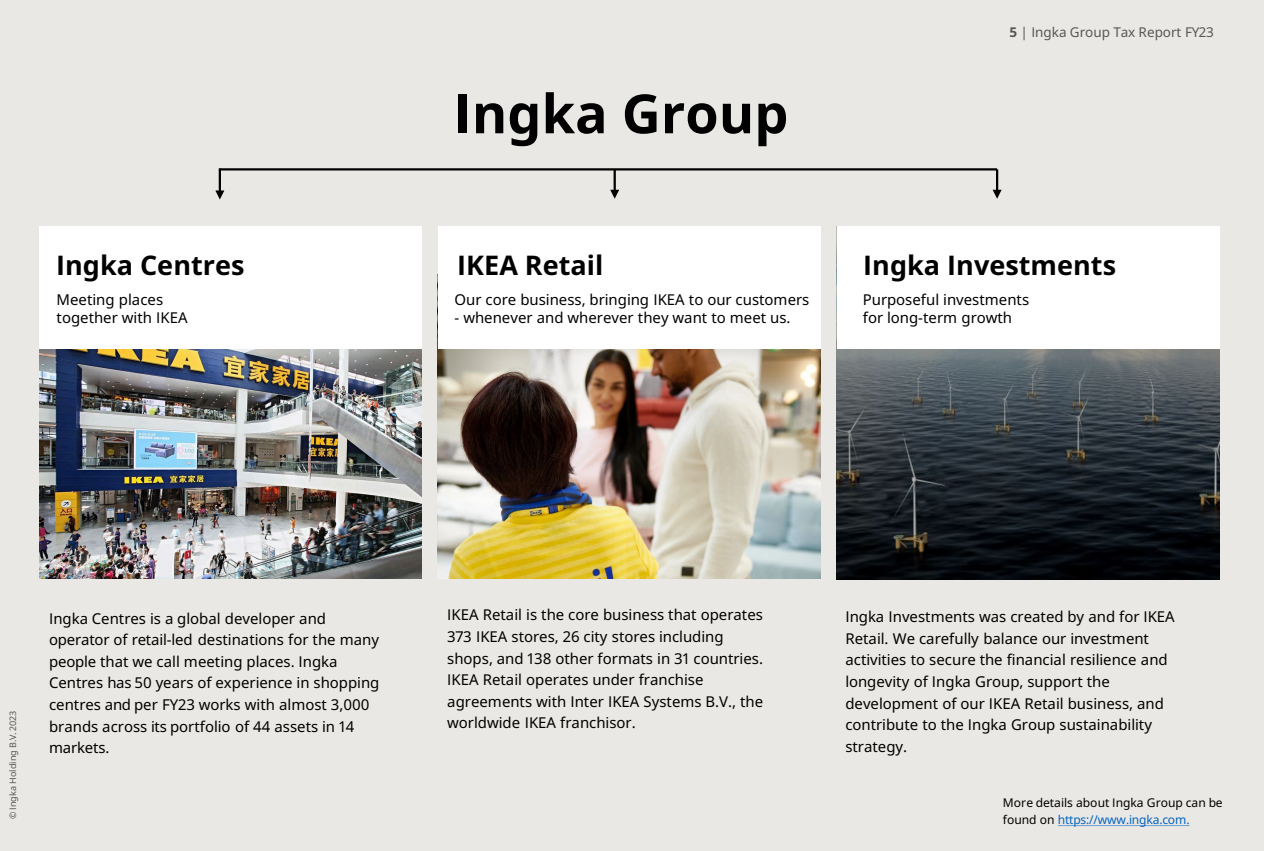
<style>
.page{position:relative;width:1264px;height:851px;background:#fff}
.page>*{position:absolute;margin:0;border:0;box-sizing:border-box;transform-origin:0 0}
.t1{font:700 54px "Noto IKEA Latin";color:#000}
.t2{font:700 27px "Noto IKEA Latin";color:#000}
.t3{font:15px/21.6px "Noto IKEA Latin";color:#000}
.t4{font:13.5px "Noto IKEA Latin";letter-spacing:-.005em;color:#575756}
.t5{font:12px/17px "Noto IKEA Latin";letter-spacing:-.005em;color:#000}
.t6{font:9px "Noto IKEA Latin";color:#575756}
.s1{font-weight:700}
.s2{color:#0563c1}
</style>
<div class="page">
<div style="left:0;top:0;width:1263px;height:850px;background:#e9e8e4"></div>
<img style="left:836px;top:348px;width:383px;height:231px">
<div style="left:836px;top:226px;width:383px;height:122px;background:#fff"></div>
<img style="left:40px;top:348px;width:381px;height:231px">
<div style="left:39px;top:226px;width:382px;height:122px;background:#fff"></div>
<img style="left:438px;top:348px;width:382px;height:230px">
<svg style="left:1057px;top:825px;width:132px;height:1px"></svg>
<hr style="left:219px;top:168px;width:777px;height:2px;background:#000">
<hr style="left:219px;top:169px;width:2px;height:23px;background:#000">
<svg style="left:215px;top:190px;width:9px;height:9px"></svg>
<hr style="left:613px;top:169px;width:2px;height:22px;background:#000">
<svg style="left:610px;top:190px;width:9px;height:9px"></svg>
<hr style="left:995px;top:169px;width:3px;height:22px;background:#000">
<svg style="left:992px;top:190px;width:9px;height:9px"></svg>
<div style="left:437px;top:226px;width:383px;height:122px;background:#fff"></div>
<p class="t1" style="left:454px;top:75px;width:336px">Ingka Group</p>
<p class="t4" style="left:1009px;top:23px;width:206px"><span class="s1">5</span> | Ingka Group Tax Report FY23</p>
<p class="t2" style="left:56px;top:246px;width:190px">Ingka Centres</p>
<p class="t2" style="left:863px;top:246px;width:254px">Ingka Investments</p>
<p class="t3" style="left:57px;top:288px;width:108px">Meeting places</p>
<p class="t3" style="left:57px;top:306px;width:132px">together with IKEA</p>
<p class="t2" style="left:457px;top:246px;width:148px">IKEA Retail</p>
<p class="t3" style="left:454px;top:288px;width:356px">Our core business, bringing IKEA to our customers</p>
<p class="t3" style="left:454px;top:306px;width:337px">- whenever and wherever they want to meet us.</p>
<p class="t3" style="left:862px;top:288px;width:168px">Purposeful investments</p>
<p class="t3" style="left:862px;top:306px;width:151px">for long-term growth</p>
<p class="t6" style="left:7px;top:819px;width:110px;rotate:-90deg">© Ingka Holding B.V. 2023</p>
<p class="t3" style="left:49px;top:606px;width:332px">Ingka Centres is a global developer and operator of retail-led destinations for the many people that we call meeting places. Ingka Centres has 50 years of experience in shopping centres and per FY23 works with almost 3,000 brands across its portfolio of 44 assets in 14 markets.</p>
<p class="t3" style="left:447px;top:603px;width:317px">IKEA Retail is the core business that operates 373 IKEA stores, 26 city stores including shops, and 138 other formats in 31 countries.<br>IKEA Retail operates under franchise agreements with Inter IKEA Systems B.V., the worldwide IKEA franchisor.</p>
<p class="t3" style="left:845px;top:605px;width:331px">Ingka Investments was created by and for IKEA Retail. We carefully balance our investment activities to secure the financial resilience and longevity of Ingka Group, support the development of our IKEA Retail business, and contribute to the Ingka Group sustainability strategy.</p>
<p class="t5" style="left:1002px;top:794px;width:221px">More details about Ingka Group can be found on <span class="s2">https://www.ingka.com.</span></p>
</div>
